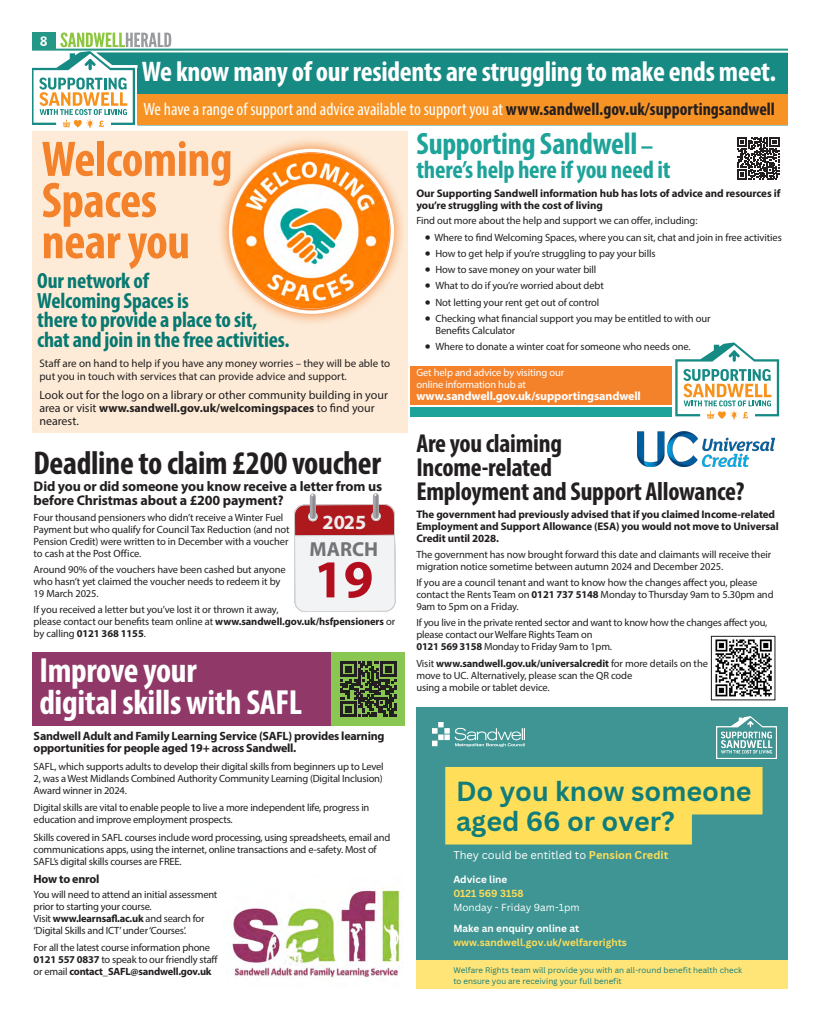
<style>
.page{position:relative;width:820px;height:1021px;background:#fff}
.page>*{position:absolute;margin:0;border:0;box-sizing:border-box;transform-origin:0 0}
.t1{font:700 53.7px "Myriad Pro";color:#b20e1e}
.t2{font:700 condensed 50.4px/41.1px "Myriad Pro";letter-spacing:-.01em;color:#f4822b}
.t3{font:700 condensed 35px/32px "Myriad Pro";letter-spacing:-.01em;color:#fff}
.t4{font:700 condensed 33px "Myriad Pro";letter-spacing:-.01em;color:#231f20}
.t5{font:700 condensed 31px "Myriad Pro";letter-spacing:-.01em;color:#1da399}
.t6{font:700 condensed 28.5px "Myriad Pro";letter-spacing:-.01em;color:#fff}
.t7{font:700 26.9px/30px "Canva Sans";color:#117d7a}
.t8{font:700 condensed 26px/24px "Myriad Pro";letter-spacing:-.01em;color:#231f20}
.t9{font:700 condensed 25px "Myriad Pro";letter-spacing:-.01em;color:#1da399}
.t10{font:700 condensed 22px/19.4px "Myriad Pro";letter-spacing:-.01em;color:#077972}
.t11{font:700 20.3px "Myriad Pro";color:#727477}
.t12{font:700 20.2px "Myriad Pro";color:#eeeeef}
.t13{font:condensed 17.9px "Myriad Pro";color:#fff}
.t14{font:700 14px/14px "Myriad Pro";letter-spacing:-.01em;color:#231f20}
.t15{font:700 14px "Dax";color:#fff}
.t16{font:12px/13px "Myriad Pro";color:#231f20}
.t17{font:700 12px/12px "Myriad Pro";letter-spacing:-.02em;color:#231f20}
.t18{font:700 12px "Myriad Pro";letter-spacing:-.01em;color:#fff}
.t19{font:700 11px/12px "Myriad Pro";letter-spacing:-.01em;color:#231f20}
.t20{font:11px/13px "Myriad Pro";color:#231f20}
.t21{font:11px "Canva Sans";color:#fff}
.t22{font:10.5px/12px "Myriad Pro";letter-spacing:-.015em;color:#231f20}
.t23{font:10.5px/12px "Myriad Pro";letter-spacing:-.01em;color:#fff}
.t24{font:700 10px "Canva Sans";color:#ffde59}
.t25{font:700 10px "Canva Sans";color:#fff}
.t26{font:10px "Canva Sans";color:#fff}
.t27{font:8px/10.7px "Canva Sans";color:#117d7a}
.s1{font-weight:700;color:#231f20}
.s2{font-weight:700}
.s3{font-style:inherit}
.s4{font-size:25px}
.s5{font-size:21px}
.s6{font-weight:700;color:#ffde59}
</style>
<div class="page">
<hr style="left:26px;top:49px;width:780px;height:2px;background:#249786">
<div style="left:17px;top:652px;width:388px;height:74px;background:#903968"></div>
<div style="left:410px;top:407px;width:262px;height:9px;background:#1da399"></div>
<div style="left:410px;top:365px;width:262px;height:39px;background:#f4822b"></div>
<img style="left:715px;top:639px;width:57px;height:58px">
<div style="left:710px;top:636px;width:65px;height:64px;border:1px solid #231f20"></div>
<div style="left:31px;top:131px;width:376px;height:302px;background:#fdebd8"></div>
<svg style="left:220px;top:140px;width:183px;height:183px"></svg>
<img style="left:233px;top:152px;width:157px;height:158px">
<div style="left:229px;top:149px;width:165px;height:165px;border:3px solid #fff;border-radius:50%"></div>
<svg style="left:31px;top:32px;width:140px;height:96px"></svg>
<svg style="left:96px;top:52px;width:692px;height:73px;background:#28928b"></svg>
<div style="left:137px;top:94px;width:651px;height:31px;background:#f79324"></div>
<img style="left:637px;top:431px;width:137px;height:35px">
<img style="left:232px;top:888px;width:170px;height:91px">
<svg style="left:675px;top:342px;width:103px;height:78px"></svg>
<svg style="left:737px;top:137px;width:42px;height:42px"></svg>
<svg style="left:294px;top:493px;width:101px;height:119px"></svg>
<div style="left:331px;top:652px;width:74px;height:74px;background:#89c652"></div>
<svg style="left:340px;top:661px;width:56px;height:56px"></svg>
<div style="left:416px;top:707px;width:377px;height:252px;background:#3e9593"></div>
<div style="left:416px;top:959px;width:377px;height:32px;background:#ffe478"></div>
<svg style="left:445px;top:767px;width:317px;height:77px;background:#eed75d"></svg>
<img style="left:432px;top:722px;width:92px;height:24px">
<img style="left:716px;top:716px;width:60px;height:42px">
<div style="left:0;top:0;width:31px;height:1020px;background:#fff"></div>
<div style="left:0;top:989px;width:819px;height:31px;background:#fff"></div>
<div style="left:788px;top:0;width:31px;height:1020px;background:#fff"></div>
<h3 class="t15" style="left:40px;top:33px;width:9px">8</h3>
<h3 class="t6" style="left:142px;top:53px;width:635px">We know many of our residents are struggling to make ends meet.</h3>
<h3 class="t13" style="left:143px;top:98px;width:632px">We have a range of support and advice available to support you at <span class="s1">www.sandwell.gov.uk/supportingsandwell</span></h3>
<h2 class="t2" style="left:42px;top:137px;width:192px">Welcoming<br>Spaces near you</h2>
<h3 class="t10" style="left:37px;top:271px;width:254px">Our network of<br>Welcoming Spaces is<br>there to provide a place to sit, chat and join in the free activities.</h3>
<p class="t20" style="left:39px;top:357px;width:352px">Staff are on hand to help if you have any money worries – they will be able to put you in touch with services that can provide advice and support.</p>
<p class="t16" style="left:39px;top:388px;width:350px">Look out for the logo on a library or other community building in your area or visit <span class="s2">www.sandwell.gov.uk/welcomingspaces</span> to find your nearest<span class="s3">.</span></p>
<h3 class="t4" style="left:34px;top:442px;width:349px">Deadline to claim £200 voucher</h3>
<h3 class="t14" style="left:34px;top:478px;width:350px">Did you or did someone you know receive a letter from us before Christmas about a £200 payment?</h3>
<p class="t22" style="left:34px;top:511px;width:257px">Four thousand pensioners who didn’t receive a Winter Fuel Payment but who qualify for Council Tax Reduction (and not Pension Credit) were written to in December with a voucher to cash at the Post Office.</p>
<p class="t22" style="left:34px;top:563px;width:253px">Around 90% of the vouchers have been cashed but anyone who hasn’t yet claimed the voucher needs to redeem it by<br>19 March 2025.</p>
<p class="t22" style="left:34px;top:603px;width:363px">If you received a letter but you’ve lost it or thrown it away,<br>please contact our benefits team online at <span class="s2">www.sandwell.gov.uk/hsfpensioners</span> or by calling <span class="s2">0121 368 1155</span>.</p>
<h3 class="t12" style="left:322px;top:509px;width:45px">2025</h3>
<h3 class="t11" style="left:309px;top:535px;width:70px">MARCH</h3>
<h1 class="t1" style="left:314px;top:544px;width:61px">19</h1>
<h3 class="t3" style="left:39px;top:653px;width:264px">Improve your<br>digital skills with SAFL</h3>
<p class="t17" style="left:34px;top:729px;width:352px">Sandwell Adult and Family Learning Service (SAFL) provides learning opportunities for people aged 19+ across Sandwell.</p>
<p class="t22" style="left:34px;top:760px;width:351px;text-align:justify">SAFL, which supports adults to develop their digital skills from beginners up to Level 2, was a West Midlands Combined Authority Community Learning (Digital Inclusion)<br>Award winner in 2024.</p>
<p class="t22" style="left:34px;top:801px;width:337px">Digital skills are vital to enable people to live a more independent life, progress in education and improve employment prospects.</p>
<p class="t22" style="left:34px;top:831px;width:358px">Skills covered in SAFL courses include word processing, using spreadsheets, email and communications apps, using the internet, online transactions and e-safety. Most of<br>SAFL’s digital skills courses are FREE.</p>
<p class="t17" style="left:34px;top:872px;width:67px">How to enrol</p>
<p class="t22" style="left:34px;top:887px;width:185px">You will need to attend an initial assessment prior to starting your course.<br>Visit <span class="s2">www.learnsafl.ac.uk</span> and search for ‘Digital Skills and ICT’ under ‘Courses’.</p>
<p class="t22" style="left:34px;top:941px;width:186px">For all the latest course information phone<br><span class="s2">0121 557 0837</span> to speak to our friendly staff or email <span class="s2">contact_SAFL@sandwell.gov.uk</span></p>
<h3 class="t5" style="left:416px;top:124px;width:238px">Supporting Sandwell <span class="s4">–</span></h3>
<h3 class="t9" style="left:416px;top:154px;width:255px">there’s help here if you need it</h3>
<p class="t19" style="left:416px;top:187px;width:365px">Our Supporting Sandwell information hub has lots of advice and resources if you’re struggling with the cost of living</p>
<p class="t22" style="left:416px;top:214px;width:282px">Find out more about the help and support we can offer, including:</p>
<p class="t22" style="left:424px;top:231px;width:358px"><span class="s5">•</span> Where to find Welcoming Spaces, where you can sit, chat and join in free activities</p>
<p class="t22" style="left:424px;top:247px;width:232px"><span class="s5">•</span> How to get help if you’re struggling to pay your bills</p>
<p class="t22" style="left:424px;top:263px;width:173px"><span class="s5">•</span> How to save money on your water bill</p>
<p class="t22" style="left:424px;top:279px;width:180px"><span class="s5">•</span> What to do if you’re worried about debt</p>
<p class="t22" style="left:424px;top:296px;width:176px"><span class="s5">•</span> Not letting your rent get out of control</p>
<p class="t22" style="left:435px;top:312px;width:276px;text-indent:-10px"><span class="s5">•</span> Checking what financial support you may be entitled to with our<br>Benefits Calculator</p>
<p class="t22" style="left:424px;top:340px;width:267px"><span class="s5">•</span> Where to donate a winter coat for someone who needs one.</p>
<p class="t23" style="left:416px;top:366px;width:149px">Get help and advice by visiting our online information hub at</p>
<p class="t18" style="left:416px;top:388px;width:226px">www.sandwell.gov.uk/supportingsandwell</p>
<h3 class="t8" style="left:416px;top:430px;width:329px">Are you claiming<br>Income-related<br>Employment and Support Allowance?</h3>
<p class="t19" style="left:416px;top:507px;width:364px">The government had previously advised that if you claimed Income-related<br>Employment and Support Allowance (ESA) you would not move to Universal<br>Credit until 2028.</p>
<p class="t22" style="left:416px;top:548px;width:356px">The government has now brought forward this date and claimants will receive their migration notice sometime between autumn 2024 and December 2025.</p>
<p class="t22" style="left:416px;top:576px;width:358px">If you are a council tenant and want to know how the changes affect you, please contact the Rents Team on <span class="s2">0121 737 5148</span> Monday to Thursday 9am to 5.30pm and<br>9am to 5pm on a Friday.</p>
<p class="t22" style="left:416px;top:616px;width:352px">If you live in the private rented sector and want to know how the changes affect you, please contact our Welfare Rights Team on<br><span class="s2">0121 569 3158</span> Monday to Friday 9am to 1pm.</p>
<p class="t22" style="left:416px;top:657px;width:293px">Visit <span class="s2">www.sandwell.gov.uk/universalcredit</span> for more details on the move to UC. Alternatively, please scan the QR code<br>using a mobile or tablet device.</p>
<h3 class="t7" style="left:456px;top:776px;width:297px">Do you know someone aged 66 or over?</h3>
<p class="t21" style="left:453px;top:848px;width:216px">They could be entitled to <span class="s6">Pension Credit</span></p>
<p class="t25" style="left:453px;top:873px;width:56px">Advice line</p>
<p class="t24" style="left:453px;top:887px;width:72px">0121 569 3158</p>
<p class="t26" style="left:453px;top:901px;width:128px">Monday - Friday 9am-1pm</p>
<p class="t25" style="left:453px;top:922px;width:127px">Make an enquiry online at</p>
<p class="t24" style="left:453px;top:936px;width:175px">www.sandwell.gov.uk/welfarerights</p>
<p class="t27" style="left:453px;top:964px;width:290px">Welfare Rights team will provide you with an all-round benefit health check to ensure you are receiving your full benefit</p>
</div>
